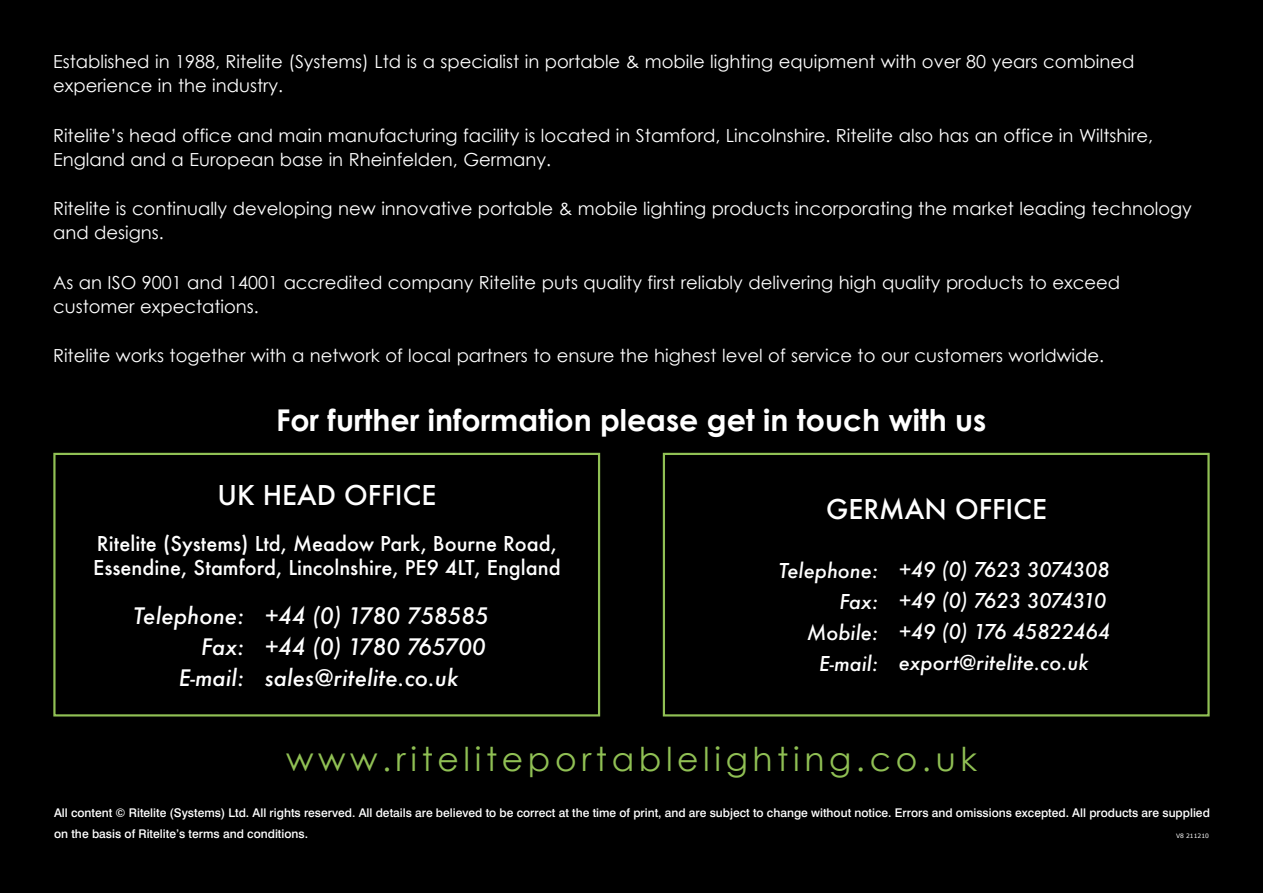
<style>
.page{position:relative;width:1263px;height:893px;background:#000}
.page>*{position:absolute;margin:0;border:0;box-sizing:border-box;transform-origin:0 0}
.t1{font:33px "Century Gothic";letter-spacing:.14em;color:#90c054}
.t2{font:700 30px "Century Gothic";color:#fff}
.t3{font:500 26.55px "Futura";color:#fff}
.t4{font:italic 500 22.05px/30.9px "Futura";color:#fff;text-align:right}
.t5{font:italic 500 19.95px/30.9px "Futura";color:#fff}
.t6{font:500 19.95px/23.9px "Futura";color:#fff}
.t7{font:18px/24px "Century Gothic";color:#fff}
.t8{font:500 12px/21px "Swiss 721 BT";color:#fff}
.t9{font:6px "Verdana";color:#fff}
</style>
<div class="page">
<div style="left:53px;top:453px;width:547px;height:263px;border:2px solid #90c054"></div>
<div style="left:663px;top:453px;width:547px;height:263px;border:2px solid #90c054"></div>
<p class="t7" style="left:53px;top:49px;width:1083px">Established in 1988, Ritelite (Systems) Ltd is a specialist in portable &amp; mobile lighting equipment with over 80 years combined experience in the industry.</p>
<p class="t7" style="left:53px;top:123px;width:1102px">Ritelite’s head office and main manufacturing facility is located in Stamford, Lincolnshire. Ritelite also has an office in Wiltshire,<br>England and a European base in Rheinfelden, Germany.</p>
<p class="t7" style="left:53px;top:197px;width:1140px">Ritelite is continually developing new innovative portable &amp; mobile lighting products incorporating the market leading technology and designs.</p>
<p class="t7" style="left:53px;top:270px;width:1068px">As an ISO 9001 and 14001 accredited company Ritelite puts quality first reliably delivering high quality products to exceed customer expectations.</p>
<p class="t7" style="left:53px;top:344px;width:1053px">Ritelite works together with a network of local partners to ensure the highest level of service to our customers worldwide.</p>
<h2 class="t2" style="left:276px;top:398px;width:712px">For further information please get in touch with us</h2>
<h3 class="t3" style="left:217px;top:477px;width:220px">UK HEAD OFFICE</h3>
<p class="t6" style="left:93px;top:531px;width:469px">Ritelite (Systems) Ltd, Meadow Park, Bourne Road,<br>Essendine, Stamford, Lincolnshire, PE9 4LT, England</p>
<p class="t4" style="left:134px;top:600px;width:112px">Telephone:<br>Fax:<br>E-mail:</p>
<p class="t4" style="left:265px;top:600px;width:225px;text-align:left">+44 (0) 1780 758585 +44 (0) 1780 765700 sales@ritelite.co.uk</p>
<h3 class="t3" style="left:826px;top:491px;width:222px">GERMAN OFFICE</h3>
<p class="t5" style="left:779px;top:555px;width:101px;text-align:right">Telephone:<br>Fax:<br>Mobile:<br>E-mail:</p>
<p class="t5" style="left:899px;top:554px;width:213px">+49 (0) 7623 3074308 +49 (0) 7623 3074310 +49 (0) 176 45822464 export@ritelite.co.uk</p>
<h1 class="t1" style="left:286px;top:736px;width:692px">www.riteliteportablelighting.co.uk</h1>
<p class="t8" style="left:54px;top:802px;width:1157px">All content © Ritelite (Systems) Ltd. All rights reserved. All details are believed to be correct at the time of print, and are subject to change without notice. Errors and omissions excepted. All products are supplied on the basis of Ritelite’s terms and conditions.</p>
<p class="t9" style="left:1176px;top:832px;width:34px">V8 211210</p>
</div>
